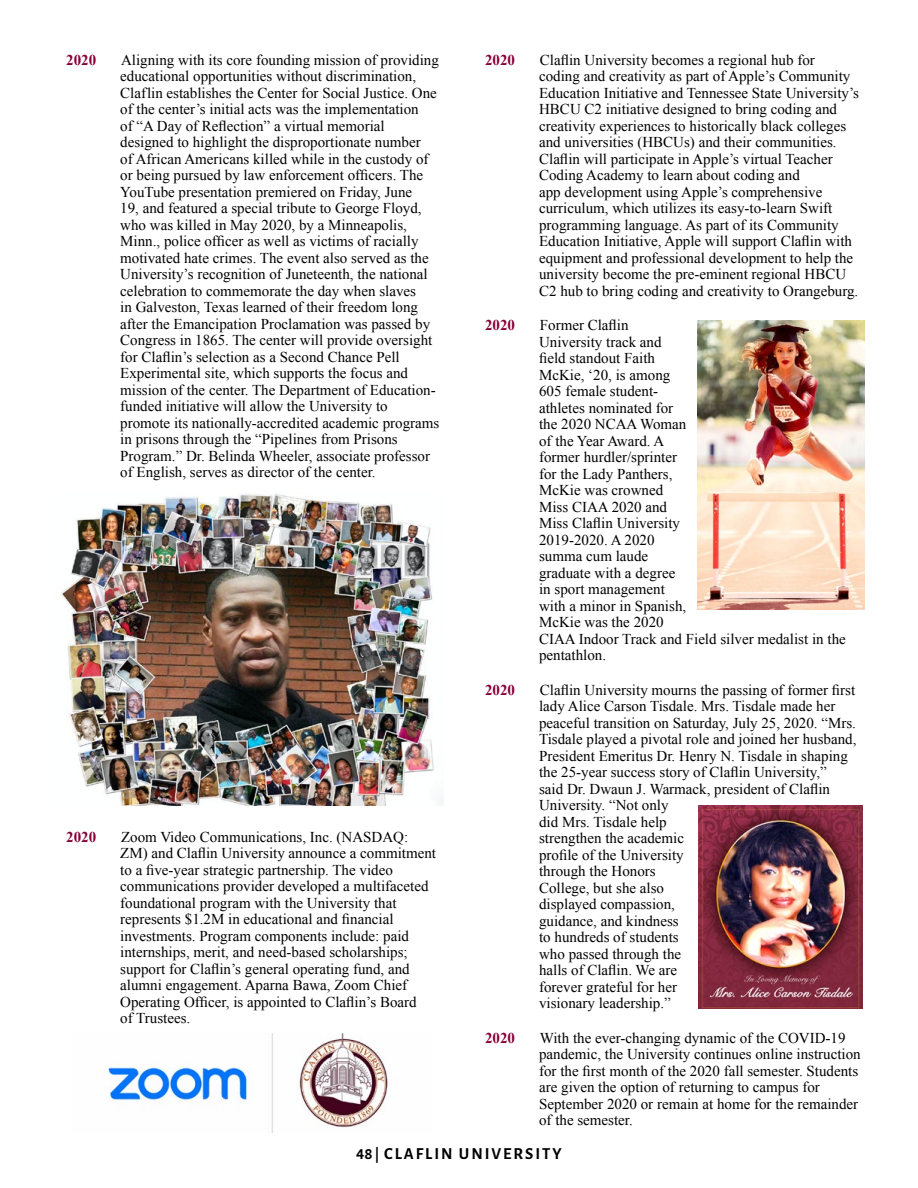
<style>
.page{position:relative;width:918px;height:1188px;background:#fff}
.page>*{position:absolute;margin:0;border:0;box-sizing:border-box;transform-origin:0 0}
.t1{font:700 16.5px "Alegreya Sans SC";letter-spacing:.12em;color:#000}
.t2{font:15px/16.5px "Times New Roman";color:#000}
.t3{font:700 15px "Times New Roman";color:#870038}
.s1{font-size:15px}
</style>
<div class="page">
<img style="left:61px;top:494px;width:373px;height:312px">
<img style="left:108px;top:1033px;width:280px;height:99px">
<img style="left:697px;top:320px;width:167px;height:289px">
<img style="left:699px;top:806px;width:164px;height:202px">
<p class="t3" style="left:66px;top:49px;width:31px">2020</p>
<p class="t2" style="left:120px;top:51px;width:321px">Aligning with its core founding mission of providing educational opportunities without discrimination, Claflin establishes the Center for Social Justice. One of the center’s initial acts was the implementation<br>of “A Day of Reflection” a virtual memorial designed to highlight the disproportionate number<br>of African Americans killed while in the custody of or being pursued by law enforcement officers. The YouTube presentation premiered on Friday, June<br>19, and featured a special tribute to George Floyd, who was killed in May 2020, by a Minneapolis, Minn., police officer as well as victims of racially motivated hate crimes. The event also served as the University’s recognition of Juneteenth, the national celebration to commemorate the day when slaves<br>in Galveston, Texas learned of their freedom long after the Emancipation Proclamation was passed by Congress in 1865. The center will provide oversight for Claflin’s selection as a Second Chance Pell Experimental site, which supports the focus and mission of the center. The Department of Education&shy;funded initiative will allow the University to promote its nationally-accredited academic programs in prisons through the “Pipelines from Prisons Program.” Dr. Belinda Wheeler, associate professor of English, serves as director of the center.</p>
<p class="t3" style="left:66px;top:826px;width:31px">2020</p>
<p class="t2" style="left:120px;top:828px;width:317px">Zoom Video Communications, Inc. (NASDAQ:<br>ZM) and Claflin University announce a commitment to a five-year strategic partnership. The video communications provider developed a multifaceted foundational program with the University that represents $1.2M in educational and financial investments. Program components include: paid internships, merit, and need-based scholarships; support for Claflin’s general operating fund, and alumni engagement. Aparna Bawa, Zoom Chief Operating Officer, is appointed to Claflin’s Board<br>of Trustees.</p>
<p class="t3" style="left:485px;top:49px;width:31px">2020</p>
<p class="t2" style="left:539px;top:51px;width:321px">Claflin University becomes a regional hub for<br>coding and creativity as part of Apple’s Community Education Initiative and Tennessee State University’s HBCU C2 initiative designed to bring coding and creativity experiences to historically black colleges and universities (HBCUs) and their communities.<br>Claflin will participate in Apple’s virtual Teacher Coding Academy to learn about coding and<br>app development using Apple’s comprehensive curriculum, which utilizes its easy-to-learn Swift programming language. As part of its Community Education Initiative, Apple will support Claflin with equipment and professional development to help the university become the pre-eminent regional HBCU C2 hub to bring coding and creativity to Orangeburg.</p>
<p class="t3" style="left:485px;top:315px;width:31px">2020</p>
<p class="t2" style="left:539px;top:317px;width:308px">Former Claflin<br>University track and<br>field standout Faith<br>McKie, ‘20, is among<br>605 female student-<br>athletes nominated for<br>the 2020 NCAA Woman<br>of the Year Award. A<br>former hurdler/sprinter<br>for the Lady Panthers,<br>McKie was crowned<br>Miss CIAA 2020 and<br>Miss Claflin University<br>2019-2020. A 2020<br>summa cum laude<br>graduate with a degree<br>in sport management<br>with a minor in Spanish,<br>McKie was the 2020<br>CIAA Indoor Track and Field silver medalist in the pentathlon.</p>
<p class="t3" style="left:485px;top:679px;width:31px">2020</p>
<p class="t2" style="left:539px;top:681px;width:319px">Claflin University mourns the passing of former first lady Alice Carson Tisdale. Mrs. Tisdale made her peaceful transition on Saturday, July 25, 2020. “Mrs.<br>Tisdale played a pivotal role and joined her husband,<br>President Emeritus Dr. Henry N. Tisdale in shaping the 25-year success story of Claflin University,”<br>said Dr. Dwaun J. Warmack, president of Claflin<br>University. “Not only<br>did Mrs. Tisdale help<br>strengthen the academic<br>profile of the University<br>through the Honors<br>College, but she also<br>displayed compassion,<br>guidance, and kindness<br>to hundreds of students<br>who passed through the<br>halls of Claflin. We are<br>forever grateful for her<br>visionary leadership.”</p>
<p class="t3" style="left:485px;top:1027px;width:31px">2020</p>
<p class="t2" style="left:539px;top:1029px;width:323px">With the ever-changing dynamic of the COVID-19 pandemic, the University continues online instruction for the first month of the 2020 fall semester. Students are given the option of returning to campus for September 2020 or remain at home for the remainder of the semester.</p>
<p class="t1" style="left:356px;top:1142px;width:207px">48 <span class="s1">|</span> CLAFLIN UNIVERSITY</p>
</div>
